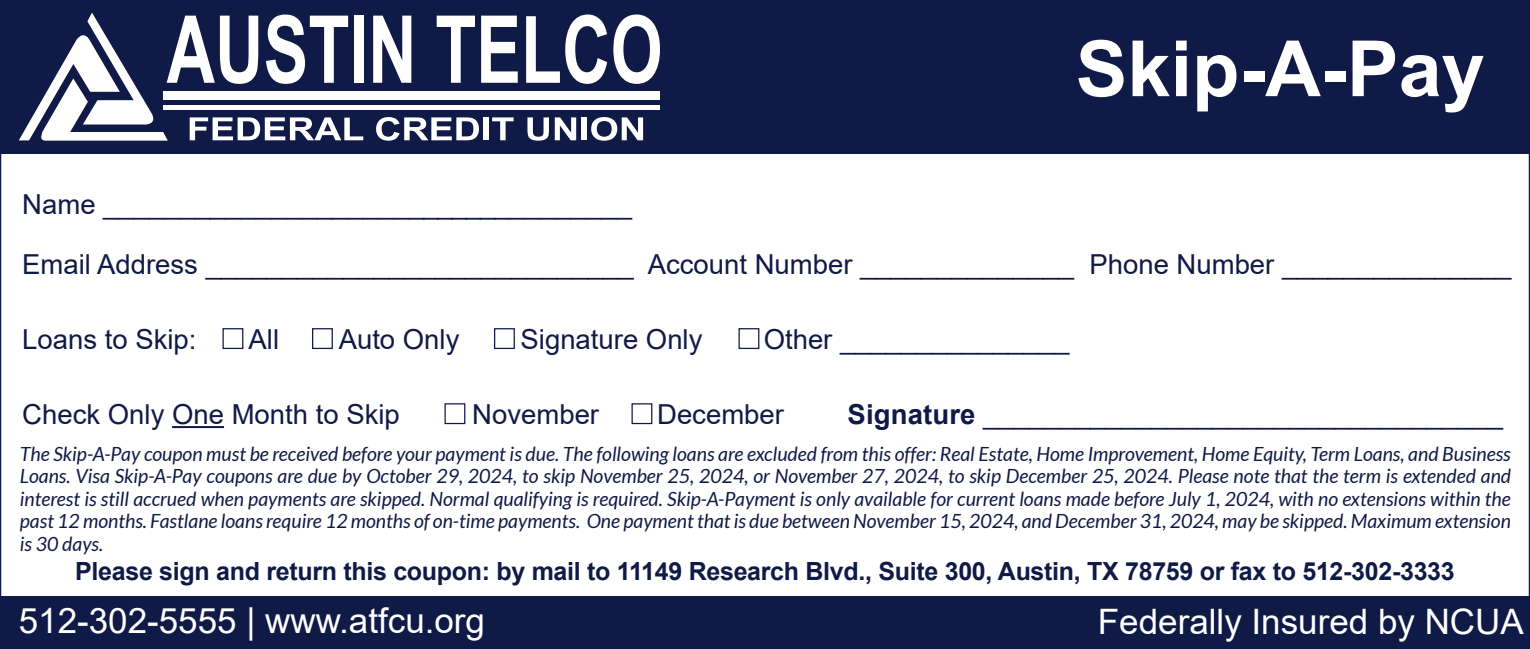
<style>
.page{position:relative;width:1530px;height:649px;background:#fff}
.page>*{position:absolute;margin:0;border:0;box-sizing:border-box;transform-origin:0 0}
.t1{font:700 77.5px "Arial";color:#fff}
.t2{font:35px "Arial";color:#fff}
.t3{font:27.5px "Arial";color:#101a46}
.t4{font:700 25px "Arial";letter-spacing:-.01em;color:#101a46}
.t5{font:italic 19.5px/22.5px "Lato";color:#101a46;text-align:justify}
.s1{font-weight:700}
</style>
<div class="page">
<hr style="left:172px;top:425px;width:52px;height:2px;background:#101a46">
<div style="left:0;top:0;width:1530px;height:153px;background:#101a46"></div>
<div style="left:354px;top:16px;width:10px;height:67px;background:#fff"></div>
<svg style="left:373px;top:16px;width:38px;height:67px"></svg>
<svg style="left:437px;top:16px;width:38px;height:67px"></svg>
<svg style="left:481px;top:16px;width:37px;height:67px"></svg>
<svg style="left:526px;top:14px;width:81px;height:70px"></svg>
<svg style="left:613px;top:14px;width:47px;height:70px"></svg>
<div style="left:163px;top:91px;width:497px;height:9px;background:#fff"></div>
<hr style="left:163px;top:105px;width:497px;height:4px;background:#fff">
<svg style="left:19px;top:13px;width:344px;height:128px"></svg>
<svg style="left:376px;top:117px;width:103px;height:23px"></svg>
<div style="left:483px;top:117px;width:6px;height:23px;background:#fff"></div>
<svg style="left:492px;top:117px;width:22px;height:23px"></svg>
<svg style="left:527px;top:117px;width:22px;height:23px"></svg>
<svg style="left:555px;top:117px;width:21px;height:23px"></svg>
<div style="left:582px;top:117px;width:5px;height:23px;background:#fff"></div>
<svg style="left:591px;top:117px;width:52px;height:23px"></svg>
<div style="left:0;top:596px;width:1530px;height:52px;background:#101a46"></div>
<div style="left:223px;top:328px;width:20px;height:21px;border:1px solid #101a46"></div>
<div style="left:312px;top:328px;width:21px;height:21px;border:1px solid #101a46"></div>
<div style="left:494px;top:328px;width:21px;height:21px;border:1px solid #101a46"></div>
<div style="left:739px;top:328px;width:20px;height:21px;border:1px solid #101a46"></div>
<div style="left:445px;top:403px;width:20px;height:21px;border:1px solid #101a46"></div>
<div style="left:632px;top:403px;width:20px;height:21px;border:1px solid #101a46"></div>
<p class="t3" style="left:22px;top:185px;width:611px">Name ___________________________________</p>
<p class="t1" style="left:1076px;top:14px;width:411px">Skip-A-Pay</p>
<p class="t3" style="left:22px;top:245px;width:1491px">Email Address ____________________________ Account Number ______________ Phone Number _______________</p>
<p class="t3" style="left:22px;top:320px;width:176px">Loans to Skip:</p>
<p class="t3" style="left:249px;top:320px;width:32px">All</p>
<p class="t3" style="left:339px;top:320px;width:122px">Auto Only</p>
<p class="t3" style="left:521px;top:320px;width:183px">Signature Only</p>
<p class="t3" style="left:764px;top:320px;width:307px">Other _______________</p>
<p class="t3" style="left:22px;top:395px;width:379px">Check Only One Month to Skip</p>
<p class="t3" style="left:472px;top:395px;width:128px">November</p>
<p class="t3" style="left:657px;top:395px;width:128px">December</p>
<p class="t3" style="left:848px;top:395px;width:657px"><span class="s1">Signature</span> __________________________________</p>
<p class="t5" style="left:20px;top:442px;width:1493px">The Skip-A-Pay coupon must be received before your payment is due. The following loans are excluded from this offer: Real Estate, Home Improvement, Home Equity, Term Loans, and Business Loans. Visa Skip-A-Pay coupons are due by October 29, 2024, to skip November 25, 2024, or November 27, 2024, to skip December 25, 2024. Please note that the term is extended and interest is still accrued when payments are skipped. Normal qualifying is required. Skip-A-Payment is only available for current loans made before July 1, 2024, with no extensions within the past 12 months. Fastlane loans require 12 months of on-time payments. One payment that is due between November 15, 2024, and December 31, 2024, may be skipped. Maximum extension is 30 days.</p>
<p class="t4" style="left:75px;top:553px;width:1381px">Please sign and return this coupon: by mail to 11149 Research Blvd., Suite 300, Austin, TX 78759 or fax to 512-302-3333</p>
<p class="t2" style="left:19px;top:596px;width:468px">512-302-5555 | www.atfcu.org</p>
<p class="t2" style="left:1098px;top:597px;width:427px">Federally Insured by NCUA</p>
</div>
